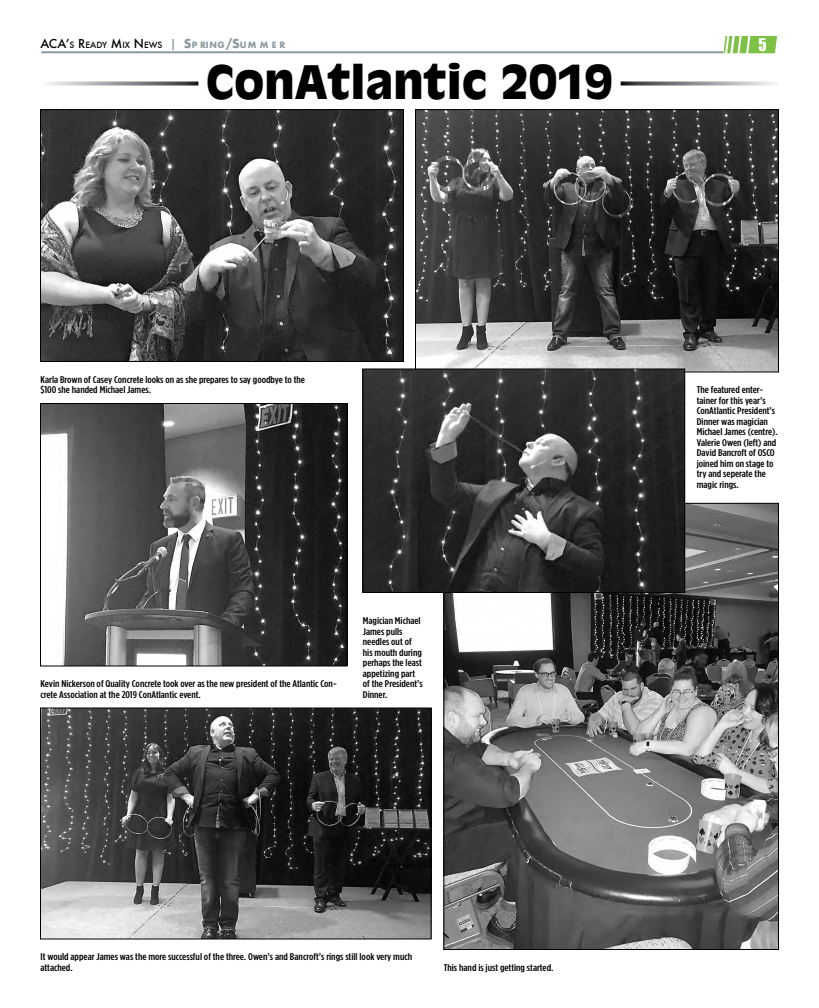
<style>
.page{position:relative;width:819px;height:1008px;background:#fff}
.page>*{position:absolute;margin:0;border:0;box-sizing:border-box;transform-origin:0 0}
.t1{font:900 45.6px "Antique Olive";color:#000}
.t2{font:16px "Impact";color:#fff;scale:.95 1}
.t3{font:500 9.8px/10.5px "Gotham Condensed";color:#000;scale:1.2 1}
.t4{font:500 8.4px "Futura";color:#000}
.s1{font-size:12px}
.s2{font-size:12px;color:#8c999f}
.s3{font-weight:700;font-size:12px;color:#8c999f}
.s4{font-weight:700;color:#8c999f}
</style>
<div class="page">
<hr style="left:41px;top:51px;width:682px;height:2px;background:#8c999f">
<svg style="left:723px;top:36px;width:54px;height:17px"></svg>
<img style="left:446px;top:505px;width:331px;height:443px">
<img style="left:42px;top:405px;width:303px;height:259px">
<div style="left:40px;top:403px;width:307px;height:263px;border:1px solid #000"></div>
<img style="left:417px;top:112px;width:360px;height:258px">
<div style="left:415px;top:110px;width:364px;height:262px;border:1px solid #000"></div>
<img style="left:42px;top:710px;width:387px;height:227px">
<div style="left:40px;top:708px;width:391px;height:231px;border:1px solid #000"></div>
<img style="left:42px;top:112px;width:360px;height:248px">
<div style="left:40px;top:110px;width:364px;height:252px;border:1px solid #000"></div>
<img style="left:365px;top:371px;width:318px;height:220px">
<div style="left:363px;top:369px;width:322px;height:224px;border:1px solid #000"></div>
<svg style="left:47px;top:82px;width:151px;height:4px"></svg>
<svg style="left:621px;top:82px;width:154px;height:4px"></svg>
<p class="t4" style="left:40px;top:39px;width:246px"><span class="s1">ACA’</span>S <span class="s1">R</span>EADY <span class="s1">M</span>IX <span class="s1">N</span>EWS <span class="s2">|</span> <span class="s3">S</span><span class="s4">P RING</span><span class="s3">/S</span><span class="s4">UM M E R</span></p>
<h2 class="t2" style="left:759px;top:32px;width:10px">5</h2>
<h1 class="t1" style="left:206px;top:55px;width:408px">ConAtlantic 2019</h1>
<p class="t3" style="left:40px;top:374px;width:222px">Karla Brown of Casey Concrete looks on as she prepares to say goodbye to the $100 she handed Michael James.</p>
<p class="t3" style="left:40px;top:678px;width:248px">Kevin Nickerson of Quality Concrete took over as the new president of the Atlantic Con&shy;crete Association at the 2019 ConAtlantic event.</p>
<p class="t3" style="left:363px;top:615px;width:51px">Magician Michael<br>James pulls needles out of his mouth during perhaps the least appetizing part of the President’s<br>Dinner.</p>
<p class="t3" style="left:40px;top:951px;width:311px">It would appear James was the more successful of the three. Owen’s and Bancroft’s rings still look very much attached.</p>
<p class="t3" style="left:444px;top:962px;width:93px">This hand is just getting started.</p>
<p class="t3" style="left:697px;top:384px;width:69px">The featured enter&shy;tainer for this year’s<br>ConAtlantic President’s<br>Dinner was magician<br>Michael James (centre).<br>Valerie Owen (left) and<br>David Bancroft of OSCO joined him on stage to try and seperate the magic rings.</p>
</div>
